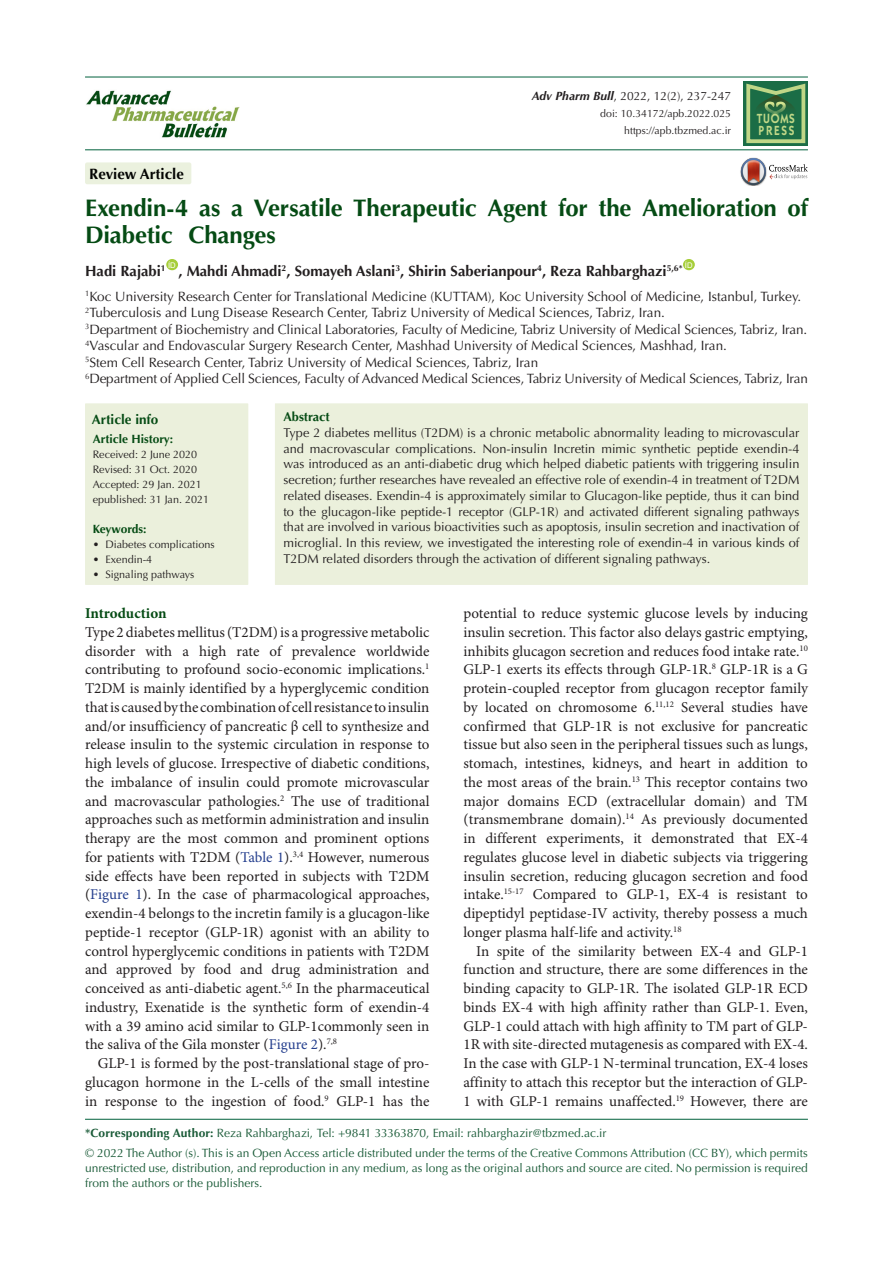
<style>
.page{position:relative;width:893px;height:1263px;background:#fff}
.page>*{position:absolute;margin:0;border:0;box-sizing:border-box;transform-origin:0 0}
.t1{font:700 24px/27px "Optima LT Std";letter-spacing:-.01em;color:#054b14}
.t2{font:15px/18.8px "Minion Pro";color:#231f20;text-align:justify}
.t3{font:700 15px "Optima LT Std";color:#040503}
.t4{font:700 15px "Minion Pro";letter-spacing:-.005em;color:#054b14}
.t5{font:700 14.85px "Optima LT Std";color:#231f20}
.t6{font:13.5px "Optima LT Std";color:#231f20}
.t7{font:700 13.5px "Optima LT Std";color:#054b14}
.t8{font:600 13.35px/11.7px "ITC Kabel Std";letter-spacing:.11em;color:#c1d888;scale:.85 1}
.MDPI_1_6_affiliation{font:12.75px/15.8px "Optima LT Std";color:#231f20;text-align:justify}
.t9{font:700 12.75px "Optima LT Std";color:#054b14}
.corresponding{font:12px/15px "Optima LT Std";color:#195a37;text-align:justify}
.t10{font:12px "Optima LT Std";color:#231f20}
.t11{font:700 12px "Optima LT Std";color:#054b14}
.t12{font:700 12px "Optima LT Std";letter-spacing:-.02em;color:#054b14}
.t13{font:10.8px "Optima LT Std";color:#231f20}
.t14{font:10.5px "Optima LT Std";color:#231f20}
.t15{font:7.8px "Arial";color:#fff}
.s1{font-weight:700;font-style:italic}
.s2{color:#222}
.s3{font-weight:700}
.s4{color:#253f8e}
</style>
<div class="page">
<hr style="left:85px;top:149px;width:723px;height:1px;background:#1e7252">
<hr style="left:85px;top:76px;width:723px;height:2px;background:#1e7252">
<div style="left:166px;top:259px;width:12px;height:11px;background:#a6ce39;border-radius:50%"></div>
<div style="left:683px;top:259px;width:12px;height:11px;background:#a6ce39;border-radius:50%"></div>
<div style="left:85px;top:162px;width:106px;height:22px;background:#ebf1de;border-radius:2px"></div>
<div style="left:85px;top:403px;width:163px;height:182px;background:#ebf0dc"></div>
<div style="left:275px;top:403px;width:533px;height:182px;background:#ebf0dc"></div>
<svg style="left:741px;top:158px;width:67px;height:27px"></svg>
<hr style="left:85px;top:1119px;width:723px;height:1px;background:#1e7252">
<img style="left:86px;top:90px;width:154px;height:48px">
<svg style="left:743px;top:81px;width:65px;height:65px"></svg>
<svg style="left:746px;top:84px;width:59px;height:59px"></svg>
<p class="t3" style="left:89px;top:165px;width:96px">Review Article</p>
<p class="t10" style="left:532px;top:89px;width:201px"><span class="s1">Adv Pharm Bull</span>, 2022, 12(2), 237-247</p>
<p class="t14" style="left:600px;top:108px;width:132px">doi: 10.34172/apb.2022.025</p>
<p class="t14" style="left:624px;top:125px;width:108px">https://apb.tbzmed.ac.ir</p>
<p class="t8" style="left:757px;top:112px;width:46px">TUOMS<br>PRESS</p>
<p class="t1" style="left:85px;top:195px;width:724px">Exendin-4 as a Versatile Therapeutic Agent for the Amelioration of<br>Diabetic Changes</p>
<p class="t5" style="left:85px;top:262px;width:82px">Hadi Rajabi<sup>1</sup></p>
<p class="t15" style="left:168px;top:260px;width:9px">ID</p>
<p class="t5" style="left:178px;top:262px;width:506px">, Mahdi Ahmadi<sup>2</sup>, Somayeh Aslani<sup>3</sup>, Shirin Saberianpour<sup>4</sup>, Reza Rahbarghazi<sup>5,6*</sup></p>
<p class="t15" style="left:685px;top:260px;width:9px">ID</p>
<p class="t6" style="left:85px;top:288px;width:718px"><sup>1</sup>Koc University Research Center for Translational Medicine (KUTTAM), Koc University School of Medicine, Istanbul, Turkey.</p>
<p class="t6" style="left:85px;top:305px;width:581px"><sup>2</sup>Tuberculosis and Lung Disease Research Center, Tabriz University of Medical Sciences, Tabriz, Iran.</p>
<p class="t6" style="left:85px;top:321px;width:724px"><sup>3</sup>Department of Biochemistry and Clinical Laboratories, Faculty of Medicine, Tabriz University of Medical Sciences, Tabriz, Iran.</p>
<p class="t6" style="left:85px;top:338px;width:643px"><sup>4</sup>Vascular and Endovascular Surgery Research Center, Mashhad University of Medical Sciences, Mashhad, Iran.</p>
<p class="t6" style="left:85px;top:354px;width:455px"><sup>5</sup>Stem Cell Research Center, Tabriz University of Medical Sciences, Tabriz, Iran</p>
<p class="t6" style="left:85px;top:371px;width:724px"><sup>6</sup>Department of Applied Cell Sciences, Faculty of Advanced Medical Sciences, Tabriz University of Medical Sciences, Tabriz, Iran</p>
<p class="t7" style="left:92px;top:412px;width:68px">Article info</p>
<p class="t11" style="left:93px;top:431px;width:82px">Article History:</p>
<p class="t13" style="left:93px;top:448px;width:106px">Received: 2 June 2020</p>
<p class="t13" style="left:93px;top:463px;width:106px">Revised: 31 Oct. 2020</p>
<p class="t13" style="left:93px;top:478px;width:111px">Accepted: 29 Jan. 2021</p>
<p class="t13" style="left:93px;top:493px;width:118px">epublished: 31 Jan. 2021</p>
<p class="t12" style="left:93px;top:521px;width:55px">Keywords:</p>
<p class="t13" style="left:93px;top:538px;width:123px">• Diabetes complications</p>
<p class="t13" style="left:93px;top:553px;width:61px">• Exendin-4</p>
<p class="t13" style="left:93px;top:568px;width:103px">• Signaling pathways</p>
<p class="t9" style="left:283px;top:409px;width:48px">Abstract</p>
<p class="MDPI_1_6_affiliation" style="left:283px;top:425px;width:517px">Type 2 diabetes mellitus (T2DM) is a chronic metabolic abnormality leading to microvascular and macrovascular complications. Non-insulin Incretin mimic synthetic peptide exendin-4 was introduced as an anti-diabetic drug which helped diabetic patients with triggering insulin secretion; further researches have revealed an effective role of exendin-4 in treatment of T2DM related diseases. Exendin-4 is approximately similar to Glucagon-like peptide, thus it can bind to the glucagon-like peptide-1 receptor (GLP-1R) and activated different signaling pathways that are involved in various bioactivities such as apoptosis, insulin secretion and inactivation of microglial. In this review, we investigated the interesting role of exendin-4 in various kinds of T2DM related disorders through the activation of different signaling pathways.</p>
<p class="t2" style="left:463px;top:605px;width:346px">potential to reduce systemic glucose levels by inducing insulin secretion. This factor also delays gastric emptying, inhibits glucagon secretion and reduces food intake rate.<sup>10<br></sup>GLP-1 exerts its effects through GLP-1R.<sup>8</sup> GLP-1R is a G protein-coupled receptor from glucagon receptor family by located on chromosome 6.<sup>11,12</sup> Several studies have confirmed that GLP-1R is not exclusive for pancreatic tissue but also seen in the peripheral tissues such as lungs, stomach, intestines, kidneys, and heart in addition to the most areas of the brain.<sup>13</sup> <span class="s2">This receptor</span> contains two major domains ECD (extracellular domain) and TM (transmembrane domain).<sup>14</sup> As previously documented in different experiments, it demonstrated that EX-4 regulates glucose level in diabetic subjects via triggering insulin secretion, reducing glucagon secretion and food intake.<sup>15-17</sup> Compared to GLP-1, EX-4 is resistant to dipeptidyl peptidase-IV activity, thereby possess a much longer plasma half-life and activity.<sup>18</sup></p>
<p class="t2" style="left:463px;top:942px;width:346px;text-indent:13px">In spite of the similarity between EX-4 and GLP-1 function and structure, there are some differences in the binding capacity to GLP-1R. The isolated GLP-1R ECD binds EX-4 with high affinity rather than GLP-1. Even, GLP-1 could attach with high affinity to TM part of GLP-1R with site-directed mutagenesis as compared with EX-4.<br>In the case with GLP-1 N-terminal truncation, EX-4 loses affinity to attach this receptor but the interaction of GLP-1 with GLP-1 remains unaffected.<sup>19</sup> However, there are</p>
<p class="corresponding" style="left:85px;top:1126px;width:523px"><span class="s3">*Corresponding Author:</span> Reza Rahbarghazi, Tel: +9841 33363870, Email: rahbarghazir@tbzmed.ac.ir</p>
<p class="corresponding" style="left:85px;top:1145px;width:724px">© 2022 The Author (s). This is an Open Access article distributed under the terms of the Creative Commons Attribution (CC BY), which permits unrestricted use, distribution, and reproduction in any medium, as long as the original authors and source are cited. No permission is required from the authors or the publishers.</p>
<p class="t4" style="left:85px;top:603px;width:83px">Introduction</p>
<p class="t2" style="left:85px;top:623px;width:346px">Type 2 diabetes mellitus (T2DM) is a progressive metabolic disorder with a high rate of prevalence worldwide contributing to profound socio-economic implications.<sup>1<br></sup>T2DM is mainly identified by a hyperglycemic condition that is caused by the combination of cell resistance to insulin and/or insufficiency of pancreatic β cell to synthesize and release insulin to the systemic circulation in response to high levels of glucose. Irrespective of diabetic conditions, the imbalance of insulin could promote microvascular and macrovascular pathologies.<sup>2</sup> The use of traditional approaches such as metformin administration and insulin therapy are the most common and prominent options for patients with T2DM (<span class="s4">Table 1</span>).<sup>3,4</sup> However, numerous side effects have been reported in subjects with T2DM (<span class="s4">Figure 1</span>). In the case of pharmacological approaches, exendin-4 belongs to the incretin family is a glucagon-like peptide-1 receptor (GLP-1R) agonist with an ability to control hyperglycemic conditions in patients with T2DM and approved by food and drug administration and conceived as anti-diabetic agent.<sup>5,6</sup> In the pharmaceutical industry, Exenatide is the synthetic form of exendin-4 with a 39 amino acid similar to GLP-1commonly seen in the saliva of the Gila monster (<span class="s4">Figure 2</span>).<sup>7,8</sup></p>
<p class="t2" style="left:85px;top:1055px;width:346px;text-indent:13px">GLP-1 is formed by the post-translational stage of pro&shy;glucagon hormone in the L-cells of the small intestine in response to the ingestion of food.<sup>9</sup> GLP-1 has the</p>
</div>
